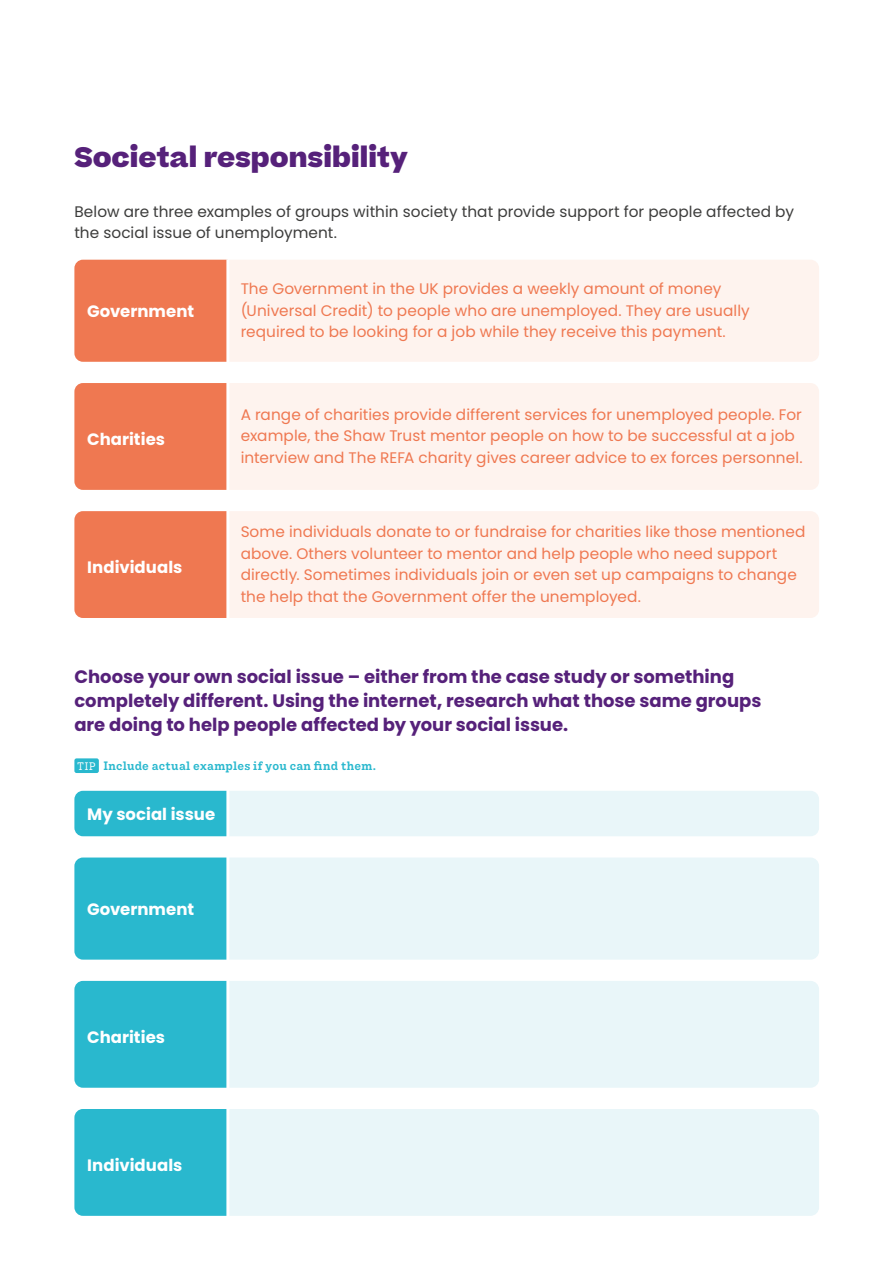
<style>
.page{position:relative;width:893px;height:1263px;background:#fff}
.page>*{position:absolute;margin:0;border:0;box-sizing:border-box;transform-origin:0 0}
.t1{font:800 27px "Beatrice";letter-spacing:.005em;color:#56217a}
.t2{font:700 18px/24px "Poppins";color:#56217a}
.t3{font:700 16.5px "Poppins";letter-spacing:.005em;color:#fff}
.t4{font:15.3px/21.8px "Poppins";letter-spacing:.005em;color:#ef7851}
.t5{font:15.3px/21.8px "Poppins";letter-spacing:.005em;color:#3c3c3b}
.t6{font:600 11.7px "Ivy Style TW";letter-spacing:.015em;color:#29b8ce}
.s1{font-weight:400;font-size:10.5px;color:#fff}
</style>
<div class="page">
<div style="left:74px;top:758px;width:25px;height:15px;background:#29b8ce;border-radius:2px"></div>
<div style="left:74px;top:857px;width:152px;height:103px;background:#29b8ce"></div>
<div style="left:229px;top:857px;width:590px;height:103px;background:#e9f6f9"></div>
<svg style="left:74px;top:791px;width:745px;height:45px;background:#c2e9f0"></svg>
<div style="left:74px;top:260px;width:152px;height:102px;background:#ef7851"></div>
<div style="left:230px;top:260px;width:589px;height:102px;background:#fef3ee"></div>
<div style="left:74px;top:383px;width:152px;height:107px;background:#ef7851"></div>
<div style="left:230px;top:383px;width:589px;height:107px;background:#fef3ee"></div>
<div style="left:74px;top:981px;width:152px;height:107px;background:#29b8ce"></div>
<div style="left:229px;top:981px;width:590px;height:107px;background:#e9f6f9"></div>
<div style="left:74px;top:511px;width:152px;height:107px;background:#ef7851"></div>
<div style="left:230px;top:511px;width:589px;height:107px;background:#fef3ee"></div>
<div style="left:74px;top:1109px;width:152px;height:107px;background:#29b8ce"></div>
<div style="left:229px;top:1109px;width:590px;height:107px;background:#e9f6f9"></div>
<hr style="left:226px;top:786px;width:3px;height:436px;background:#fff">
<h1 class="t1" style="left:74px;top:139px;width:335px">Societal responsibility</h1>
<p class="t5" style="left:74px;top:200px;width:721px">Below are three examples of groups within society that provide support for people affected by the social issue of unemployment.</p>
<p class="t3" style="left:87px;top:302px;width:108px">Government</p>
<p class="t3" style="left:87px;top:430px;width:79px">Charities</p>
<p class="t3" style="left:87px;top:558px;width:97px">Individuals</p>
<p class="t4" style="left:241px;top:278px;width:511px">The Government in the UK provides a weekly amount of money (Universal Credit) to people who are unemployed. They are usually required to be looking for a job while they receive this payment.</p>
<p class="t4" style="left:241px;top:403px;width:563px">A range of charities provide different services for unemployed people. For example, the Shaw Trust mentor people on how to be successful at a job interview and The REFA charity gives career advice to ex forces personnel.</p>
<p class="t4" style="left:241px;top:521px;width:566px">Some individuals donate to or fundraise for charities like those mentioned above. Others volunteer to mentor and help people who need support directly. Sometimes individuals join or even set up campaigns to change the help that the Government offer the unemployed.</p>
<p class="t2" style="left:74px;top:664px;width:688px">Choose your own social issue – either from the case study or something completely different. Using the internet, research what those same groups are doing to help people affected by your social issue.</p>
<p class="t6" style="left:77px;top:756px;width:301px"><span class="s1">TIP</span> Include actual examples if you can find them.</p>
<p class="t3" style="left:87px;top:804px;width:130px">My social issue</p>
<p class="t3" style="left:87px;top:900px;width:108px">Government</p>
<p class="t3" style="left:87px;top:1028px;width:79px">Charities</p>
<p class="t3" style="left:87px;top:1156px;width:97px">Individuals</p>
</div>
